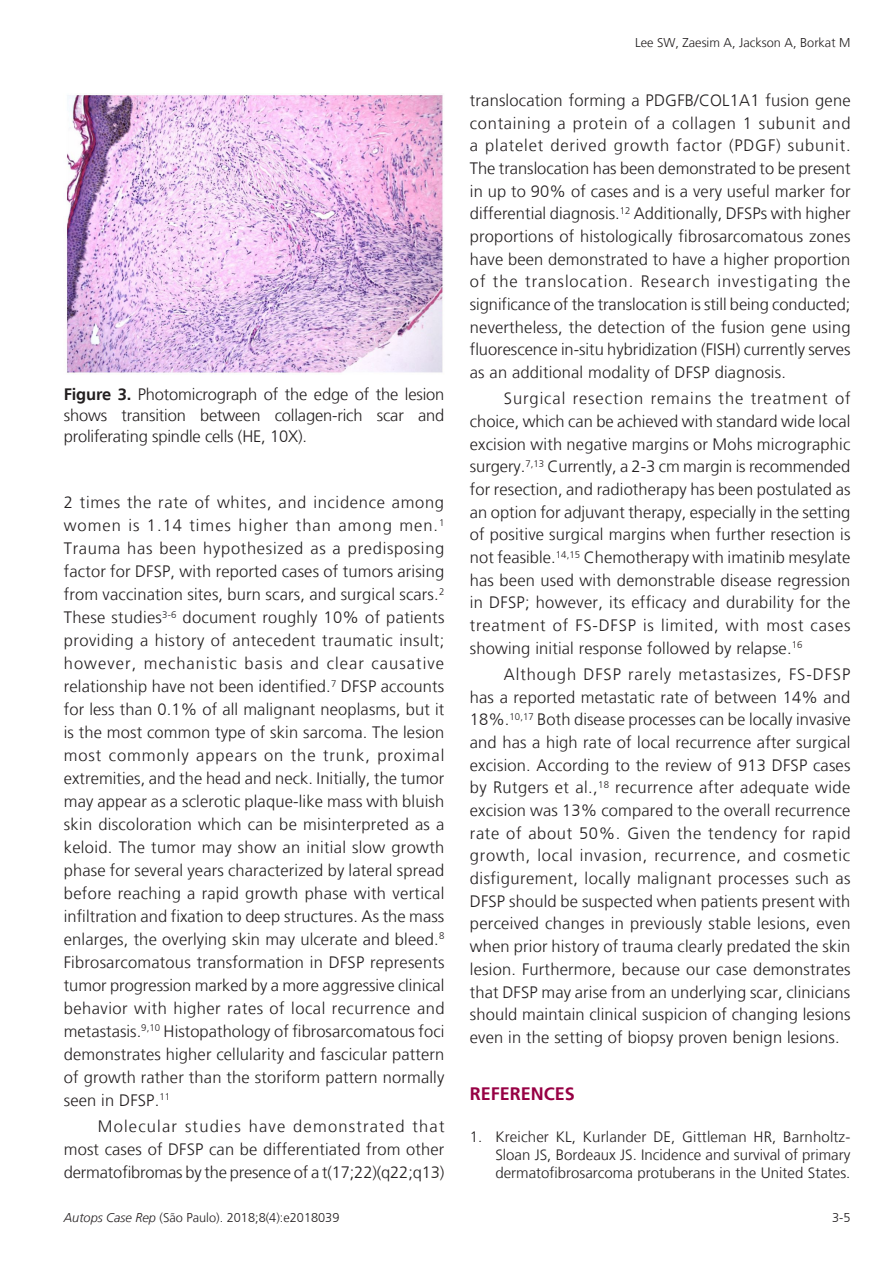
<style>
.page{position:relative;width:893px;height:1263px;background:#fff}
.page>*{position:absolute;margin:0;border:0;box-sizing:border-box;transform-origin:0 0}
.ReferenceHead{font:700 18px "Frutiger LT";color:#970044}
.Paragraph{font:300 16.5px/22.6px "Frutiger LT";letter-spacing:.01em;color:#231f20;text-align:justify}
.FigureCaption{font:300 16.5px/21px "Frutiger LT";letter-spacing:-.01em;color:#231f20;text-align:justify}
.Reference{font:300 15px/18.1px "Frutiger LT";color:#231f20;text-align:justify}
.t1{font:300 12.75px "Frutiger LT";color:#231f20}
.s1{font-weight:700}
.s2{font-style:italic}
</style>
<div class="page">
<img style="left:66px;top:94px;width:377px;height:280px">
<p class="FigureCaption" style="left:64px;top:384px;width:382px"><span class="s1">Figure 3.</span> Photomicrograph of the edge of the lesion shows transition between collagen-rich scar and proliferating spindle cells (HE, 10X).</p>
<p class="Paragraph" style="left:64px;top:491px;width:382px">2 times the rate of whites, and incidence among women is 1.14 times higher than among men.<sup>1<br></sup>Trauma has been hypothesized as a predisposing factor for DFSP, with reported cases of tumors arising from vaccination sites, burn scars, and surgical scars.<sup>2<br></sup>These studies<sup>3-6</sup> document roughly 10% of patients providing a history of antecedent traumatic insult; however, mechanistic basis and clear causative relationship have not been identified.<sup>7</sup> DFSP accounts for less than 0.1% of all malignant neoplasms, but it is the most common type of skin sarcoma. The lesion most commonly appears on the trunk, proximal extremities, and the head and neck. Initially, the tumor may appear as a sclerotic plaque‑like mass with bluish skin discoloration which can be misinterpreted as a keloid. The tumor may show an initial slow growth phase for several years characterized by lateral spread before reaching a rapid growth phase with vertical infiltration and fixation to deep structures. As the mass enlarges, the overlying skin may ulcerate and bleed.<sup>8<br></sup>Fibrosarcomatous transformation in DFSP represents tumor progression marked by a more aggressive clinical behavior with higher rates of local recurrence and metastasis.<sup>9,10</sup> Histopathology of fibrosarcomatous foci demonstrates higher cellularity and fascicular pattern of growth rather than the storiform pattern normally seen in DFSP.<sup>11</sup></p>
<p class="Paragraph" style="left:64px;top:1115px;width:382px;text-indent:34px">Molecular studies have demonstrated that most cases of DFSP can be differentiated from other dermatofibromas by the presence of a t(17;22)(q22;q13)</p>
<p class="t1" style="left:635px;top:35px;width:217px">Lee SW, Zaesim A, Jackson A, Borkat M</p>
<p class="Paragraph" style="left:470px;top:89px;width:382px">translocation forming a PDGFB/COL1A1 fusion gene containing a protein of a collagen 1 subunit and a platelet derived growth factor (PDGF) subunit.<br>The translocation has been demonstrated to be present in up to 90% of cases and is a very useful marker for differential diagnosis.<sup>12</sup> Additionally, DFSPs with higher proportions of histologically fibrosarcomatous zones have been demonstrated to have a higher proportion of the translocation. Research investigating the significance of the translocation is still being conducted; nevertheless, the detection of the fusion gene using fluorescence in-situ hybridization (FISH) currently serves as an additional modality of DFSP diagnosis.</p>
<p class="Paragraph" style="left:470px;top:387px;width:382px;text-indent:34px">Surgical resection remains the treatment of choice, which can be achieved with standard wide local excision with negative margins or Mohs micrographic surgery.<sup>7,13</sup> Currently, a 2-3 cm margin is recommended for resection, and radiotherapy has been postulated as an option for adjuvant therapy, especially in the setting of positive surgical margins when further resection is not feasible.<sup>14,15</sup> Chemotherapy with imatinib mesylate has been used with demonstrable disease regression in DFSP; however, its efficacy and durability for the treatment of FS-DFSP is limited, with most cases showing initial response followed by relapse.<sup>16</sup></p>
<p class="Paragraph" style="left:470px;top:663px;width:382px;text-indent:34px">Although DFSP rarely metastasizes, FS-DFSP has a reported metastatic rate of between 14% and 18%.<sup>10,17</sup> Both disease processes can be locally invasive and has a high rate of local recurrence after surgical excision. According to the review of 913 DFSP cases by Rutgers et al.,<sup>18</sup> recurrence after adequate wide excision was 13% compared to the overall recurrence rate of about 50%. Given the tendency for rapid growth, local invasion, recurrence, and cosmetic disfigurement, locally malignant processes such as DFSP should be suspected when patients present with perceived changes in previously stable lesions, even when prior history of trauma clearly predated the skin lesion. Furthermore, because our case demonstrates that DFSP may arise from an underlying scar, clinicians should maintain clinical suspicion of changing lesions even in the setting of biopsy proven benign lesions.</p>
<p class="ReferenceHead" style="left:470px;top:1083px;width:107px">REFERENCES</p>
<p class="Reference" style="left:495px;top:1127px;width:357px;text-indent:-26px">1. Kreicher KL, Kurlander DE, Gittleman HR, Barnholtz-Sloan JS, Bordeaux JS. Incidence and survival of primary dermatofibrosarcoma protuberans in the United States.</p>
<p class="t1" style="left:64px;top:1210px;width:277px"><span class="s2">Autops Case Rep</span> (São Paulo). 2018;8(4):e2018039</p>
<p class="t1" style="left:832px;top:1210px;width:20px">3-5</p>
</div>
